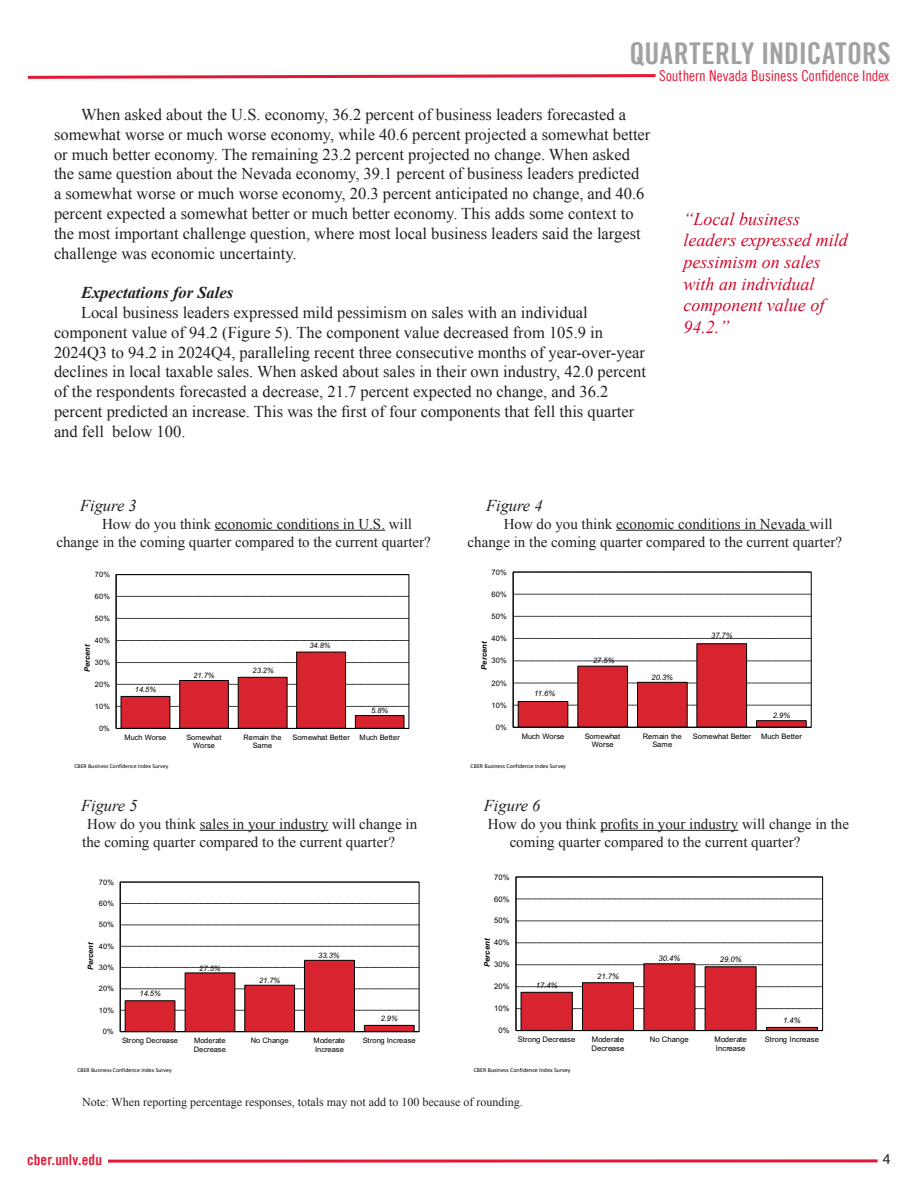
<style>
.page{position:relative;width:918px;height:1188px;background:#fff}
.page>*{position:absolute;margin:0;border:0;box-sizing:border-box;transform-origin:0 0}
.t1{font:30px "Trade Gothic LT Bold Cond Twenty";letter-spacing:.005em;color:#a0a1a5}
.t2{font:italic 18px/21.6px "Times New Roman";color:#cf0a2c}
.t3{font:16.5px/19.8px "Times New Roman";color:#231f20}
.t4{font:italic 16.5px "Times New Roman";color:#231f20}
.t5{font:italic 700 16.5px "Times New Roman";color:#231f20}
.t6{font:15px/18px "Times New Roman";color:#231f20}
.t7{font:15px "Trade Gothic LT Cond Eighteen";letter-spacing:-.005em;color:#e31837}
.t8{font:15px "Trade Gothic LT Bold Cond Twenty";letter-spacing:.01em;color:#e31837}
.t9{font:15px "Myriad Pro";color:#231f20}
.t10{font:12px "Times New Roman";color:#231f20}
.t11{font:7.65px/8.9px "Arial";letter-spacing:.015em;color:#000}
.t12{font:italic 7.65px "Arial";color:#000}
.t13{font:italic 700 7.65px "Arial";color:#000}
.t14{font:7.5px/8.6px "Arial";letter-spacing:.015em;color:#000;text-align:center}
.t15{font:italic 7.5px "Arial";color:#000}
.t16{font:italic 700 7.5px "Arial";color:#000}
.t17{font:6px "Calibri";color:#000}
.t18{font:5.85px "Calibri";color:#000}
</style>
<div class="page">
<svg style="left:27px;top:74px;width:629px;height:5px"></svg>
<svg style="left:108px;top:1159px;width:770px;height:4px;background:#e95168"></svg>
<hr style="left:215px;top:530px;width:170px;height:1px;background:#231f20">
<hr style="left:200px;top:830px;width:128px;height:1px;background:#231f20">
<hr style="left:600px;top:830px;width:138px;height:1px;background:#231f20">
<hr style="left:616px;top:530px;width:193px;height:1px;background:#231f20">
<svg style="left:515px;top:616px;width:294px;height:1px"></svg>
<svg style="left:515px;top:594px;width:294px;height:1px"></svg>
<svg style="left:514px;top:638px;width:297px;height:89px"></svg>
<hr style="left:513px;top:572px;width:1px;height:155px;background:#000">
<hr style="left:513px;top:727px;width:298px;height:1px;background:#000">
<svg style="left:122px;top:946px;width:295px;height:1px"></svg>
<svg style="left:122px;top:925px;width:295px;height:1px"></svg>
<svg style="left:122px;top:903px;width:295px;height:1px"></svg>
<svg style="left:121px;top:960px;width:298px;height:71px"></svg>
<hr style="left:120px;top:882px;width:1px;height:150px;background:#000">
<hr style="left:120px;top:1031px;width:299px;height:1px;background:#000">
<svg style="left:518px;top:943px;width:303px;height:1px"></svg>
<svg style="left:518px;top:921px;width:303px;height:1px"></svg>
<svg style="left:518px;top:899px;width:303px;height:1px"></svg>
<svg style="left:517px;top:963px;width:306px;height:67px"></svg>
<hr style="left:516px;top:877px;width:1px;height:154px;background:#000">
<hr style="left:516px;top:1030px;width:307px;height:1px;background:#000">
<svg style="left:118px;top:640px;width:289px;height:1px"></svg>
<svg style="left:118px;top:618px;width:289px;height:1px"></svg>
<svg style="left:118px;top:596px;width:289px;height:1px"></svg>
<svg style="left:116px;top:574px;width:293px;height:1px"></svg>
<svg style="left:117px;top:652px;width:292px;height:76px"></svg>
<hr style="left:116px;top:575px;width:1px;height:153px;background:#000">
<hr style="left:116px;top:728px;width:293px;height:1px;background:#000">
<h1 class="t1" style="left:629px;top:35px;width:263px">QUARTERLY INDICATORS</h1>
<p class="t7" style="left:659px;top:67px;width:231px">Southern Nevada Business Confidence Index</p>
<p class="t3" style="left:54px;top:104px;width:598px;text-indent:27px">When asked about the U.S. economy, 36.2 percent of business leaders forecasted a somewhat worse or much worse economy, while 40.6 percent projected a somewhat better or much better economy. The remaining 23.2 percent projected no change. When asked the same question about the Nevada economy, 39.1 percent of business leaders predicted a somewhat worse or much worse economy, 20.3 percent anticipated no change, and 40.6 percent expected a somewhat better or much better economy. This adds some context to the most important challenge question, where most local business leaders said the largest challenge was economic uncertainty.</p>
<p class="t5" style="left:81px;top:281px;width:154px">Expectations for Sales</p>
<p class="t3" style="left:54px;top:302px;width:594px;text-indent:27px">Local business leaders expressed mild pessimism on sales with an individual component value of 94.2 (Figure 5). The component value decreased from 105.9 in 2024Q3 to 94.2 in 2024Q4, paralleling recent three consecutive months of year-over-year declines in local taxable sales. When asked about sales in their own industry, 42.0 percent of the respondents forecasted a decrease, 21.7 percent expected no change, and 36.2 percent predicted an increase. This was the first of four components that fell this quarter and fell below 100.</p>
<p class="t2" style="left:683px;top:207px;width:166px">“Local business leaders expressed mild pessimism on sales with an individual component value of<br>94.2.”</p>
<p class="t4" style="left:80px;top:494px;width:58px">Figure 3</p>
<p class="t6" style="left:56px;top:514px;width:376px;text-indent:46px">How do you think economic conditions in U.S. will change in the coming quarter compared to the current quarter?</p>
<p class="t4" style="left:486px;top:494px;width:58px">Figure 4</p>
<p class="t6" style="left:468px;top:514px;width:376px;text-indent:36px">How do you think economic conditions in Nevada will change in the coming quarter compared to the current quarter?</p>
<p class="t14" style="left:95px;top:570px;width:17px">70%</p>
<p class="t14" style="left:492px;top:568px;width:17px">70%</p>
<p class="t14" style="left:95px;top:592px;width:17px">60%</p>
<p class="t14" style="left:492px;top:590px;width:17px">60%</p>
<p class="t14" style="left:95px;top:614px;width:17px">50%</p>
<p class="t14" style="left:492px;top:612px;width:17px">50%</p>
<p class="t14" style="left:95px;top:636px;width:17px">40%</p>
<p class="t16" style="left:82px;top:672px;width:29px;rotate:-90deg">Percent</p>
<p class="t14" style="left:95px;top:658px;width:17px">30%</p>
<p class="t15" style="left:193px;top:670px;width:23px">21.7%</p>
<p class="t15" style="left:253px;top:665px;width:23px">23.2%</p>
<p class="t15" style="left:310px;top:641px;width:23px">34.8%</p>
<p class="t14" style="left:95px;top:680px;width:17px">20%</p>
<p class="t15" style="left:135px;top:685px;width:23px">14.5%</p>
<p class="t14" style="left:492px;top:634px;width:17px">40%</p>
<p class="t16" style="left:479px;top:670px;width:30px;rotate:-90deg">Percent</p>
<p class="t14" style="left:492px;top:656px;width:17px">30%</p>
<p class="t15" style="left:593px;top:656px;width:23px">27.5%</p>
<p class="t15" style="left:711px;top:631px;width:23px">37.7%</p>
<p class="t14" style="left:492px;top:679px;width:17px">20%</p>
<p class="t15" style="left:652px;top:672px;width:23px">20.3%</p>
<p class="t15" style="left:534px;top:688px;width:22px">11.6%</p>
<p class="t14" style="left:95px;top:702px;width:17px">10%</p>
<p class="t15" style="left:371px;top:706px;width:18px">5.8%</p>
<p class="t14" style="left:492px;top:701px;width:17px">10%</p>
<p class="t15" style="left:773px;top:711px;width:19px">2.9%</p>
<p class="t14" style="left:99px;top:724px;width:12px">0%</p>
<p class="t14" style="left:496px;top:723px;width:13px">0%</p>
<p class="t14" style="left:125px;top:733px;width:43px">Much Worse</p>
<p class="t14" style="left:186px;top:733px;width:37px">Somewhat<br>Worse</p>
<p class="t14" style="left:244px;top:733px;width:40px">Remain the<br>Same</p>
<p class="t14" style="left:293px;top:733px;width:59px">Somewhat Better</p>
<p class="t14" style="left:360px;top:733px;width:42px">Much Better</p>
<p class="t14" style="left:522px;top:732px;width:44px">Much Worse</p>
<p class="t14" style="left:585px;top:732px;width:37px">Somewhat<br>Worse</p>
<p class="t14" style="left:643px;top:732px;width:40px">Remain the<br>Same</p>
<p class="t14" style="left:693px;top:732px;width:60px">Somewhat Better</p>
<p class="t14" style="left:761px;top:732px;width:42px">Much Better</p>
<p class="t18" style="left:74px;top:762px;width:95px">CBER Business Confidence Index Survey</p>
<p class="t17" style="left:471px;top:762px;width:97px">CBER Business Confidence Index Survey</p>
<p class="t4" style="left:81px;top:794px;width:58px">Figure 5</p>
<p class="t6" style="left:82px;top:814px;width:336px;text-indent:5px">How do you think sales in your industry will change in the coming quarter compared to the current quarter?</p>
<p class="t4" style="left:484px;top:794px;width:58px">Figure 6</p>
<p class="t6" style="left:510px;top:814px;width:341px;text-indent:-22px">How do you think profits in your industry will change in the coming quarter compared to the current quarter?</p>
<p class="t14" style="left:99px;top:878px;width:17px">70%</p>
<p class="t11" style="left:494px;top:872px;width:17px">70%</p>
<p class="t14" style="left:99px;top:899px;width:17px">60%</p>
<p class="t11" style="left:494px;top:894px;width:17px">60%</p>
<p class="t14" style="left:99px;top:920px;width:17px">50%</p>
<p class="t11" style="left:494px;top:916px;width:17px">50%</p>
<p class="t16" style="left:86px;top:970px;width:29px;rotate:-90deg">Percent</p>
<p class="t14" style="left:99px;top:942px;width:17px">40%</p>
<p class="t14" style="left:99px;top:963px;width:17px">30%</p>
<p class="t14" style="left:99px;top:984px;width:17px">20%</p>
<p class="t15" style="left:140px;top:989px;width:23px">14.5%</p>
<p class="t15" style="left:199px;top:964px;width:23px">27.5%</p>
<p class="t15" style="left:259px;top:976px;width:23px">21.7%</p>
<p class="t15" style="left:318px;top:950px;width:23px">33.3%</p>
<p class="t13" style="left:482px;top:967px;width:30px;rotate:-90deg">Percent</p>
<p class="t11" style="left:494px;top:938px;width:17px">40%</p>
<p class="t11" style="left:494px;top:960px;width:17px">30%</p>
<p class="t11" style="left:494px;top:982px;width:17px">20%</p>
<p class="t12" style="left:536px;top:981px;width:23px">17.4%</p>
<p class="t12" style="left:597px;top:971px;width:23px">21.7%</p>
<p class="t12" style="left:658px;top:954px;width:23px">30.4%</p>
<p class="t12" style="left:720px;top:955px;width:23px">29.0%</p>
<p class="t14" style="left:99px;top:1006px;width:17px">10%</p>
<p class="t11" style="left:494px;top:1004px;width:17px">10%</p>
<p class="t15" style="left:381px;top:1014px;width:19px">2.9%</p>
<p class="t12" style="left:783px;top:1015px;width:19px">1.4%</p>
<p class="t14" style="left:103px;top:1027px;width:12px">0%</p>
<p class="t11" style="left:498px;top:1026px;width:13px">0%</p>
<p class="t14" style="left:122px;top:1036px;width:58px">Strong Decrease</p>
<p class="t14" style="left:194px;top:1036px;width:33px;text-align:left">Moderate<br>Decrease</p>
<p class="t14" style="left:251px;top:1036px;width:39px">No Change</p>
<p class="t14" style="left:314px;top:1036px;width:33px;text-align:left">Moderate<br>Increase</p>
<p class="t14" style="left:363px;top:1036px;width:54px">Strong Increase</p>
<p class="t11" style="left:518px;top:1035px;width:59px">Strong Decrease</p>
<p class="t11" style="left:592px;top:1035px;width:34px">Moderate<br>Decrease</p>
<p class="t11" style="left:650px;top:1035px;width:40px">No Change</p>
<p class="t11" style="left:714px;top:1035px;width:34px">Moderate<br>Increase</p>
<p class="t11" style="left:765px;top:1035px;width:56px">Strong Increase</p>
<p class="t18" style="left:77px;top:1066px;width:96px">CBER Business Confidence Index Survey</p>
<p class="t17" style="left:474px;top:1066px;width:98px">CBER Business Confidence Index Survey</p>
<p class="t10" style="left:82px;top:1094px;width:442px">Note: When reporting percentage responses, totals may not add to 100 because of rounding.</p>
<p class="t8" style="left:27px;top:1150px;width:77px">cber.unlv.edu</p>
<p class="t9" style="left:883px;top:1150px;width:9px">4</p>
</div>
